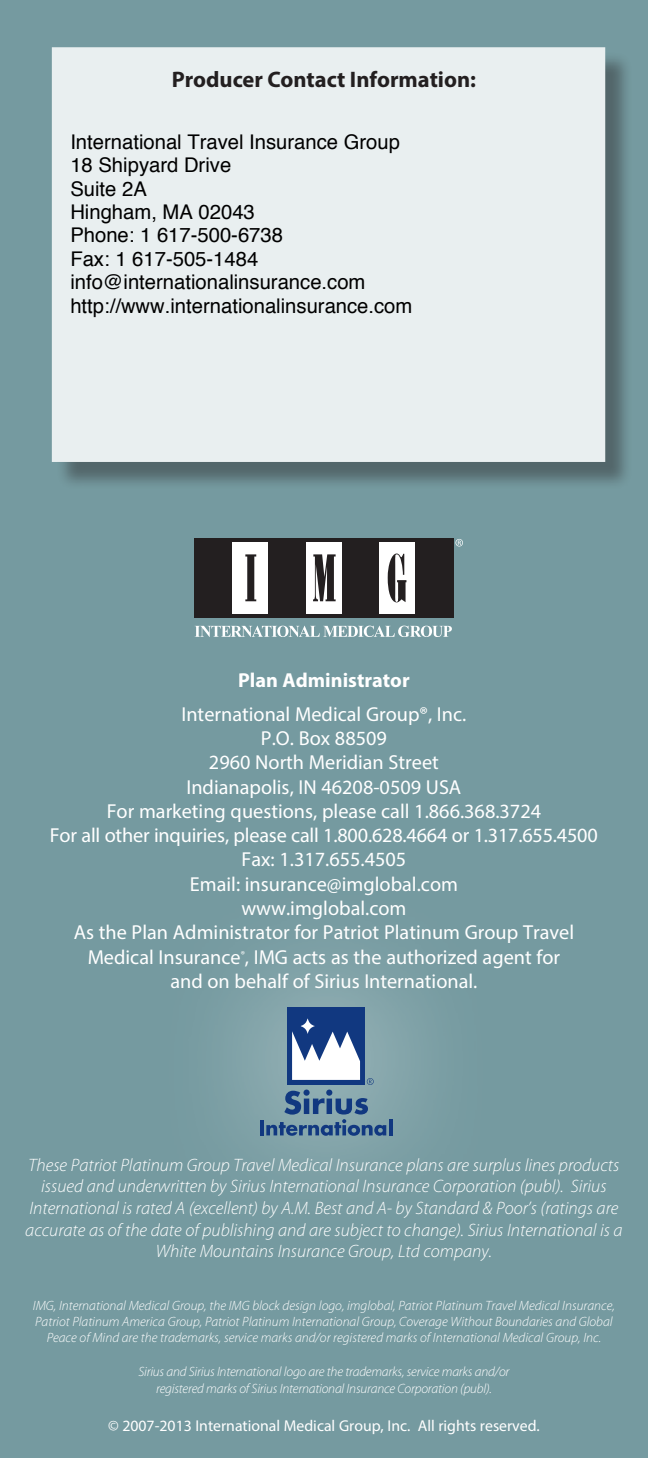
<style>
.page{position:relative;width:648px;height:1458px;background:#759aa0}
.page>*{position:absolute;margin:0;border:0;box-sizing:border-box;transform-origin:0 0}
.t1{font:700 22.5px "Myriad Pro";color:#231f20}
.t2{font:20.25px/24.3px "Myriad Pro";color:#fff;text-align:center}
.t3{font:20.25px/23.4px "Helvetica";color:#000}
.t4{font:700 20.25px "Myriad Pro";color:#fff}
.t5{font:italic 300 18px/21.6px "Myriad Pro";color:#fff;text-align:center}
.t6{font:15.75px "Myriad Pro";color:#fff}
.t7{font:italic 300 13.5px/16.2px "Myriad Pro";color:#fff;text-align:center}
</style>
<div class="page">
<div style="left:55px;top:51px;width:579px;height:439px;background:#231f20;opacity:.5"></div>
<div style="left:52px;top:47px;width:553px;height:415px;background:#e9eff0"></div>
<div style="left:194px;top:538px;width:260px;height:79px;background:#231f20"></div>
<div style="left:232px;top:542px;width:36px;height:71px;background:#fff"></div>
<div style="left:306px;top:542px;width:36px;height:71px;background:#fff"></div>
<div style="left:379px;top:542px;width:36px;height:71px;background:#fff"></div>
<svg style="left:245px;top:554px;width:11px;height:47px"></svg>
<svg style="left:313px;top:554px;width:23px;height:47px"></svg>
<svg style="left:388px;top:554px;width:18px;height:48px"></svg>
<svg style="left:195px;top:626px;width:257px;height:11px"></svg>
<svg style="left:455px;top:539px;width:8px;height:8px"></svg>
<div style="left:151px;top:879px;width:351px;height:385px;background:#fff;opacity:.79"></div>
<hr style="left:260px;top:1120px;width:4px;height:15px;background:#113880">
<hr style="left:389px;top:1119px;width:3px;height:16px;background:#113880">
<div style="left:287px;top:1007px;width:78px;height:78px;background:#113880"></div>
<svg style="left:266px;top:1019px;width:120px;height:117px"></svg>
<h1 class="t1" style="left:172px;top:65px;width:306px">Producer Contact Information:</h1>
<h2 class="t3" style="left:70px;top:132px;width:344px">International Travel Insurance Group<br>18 Shipyard Drive<br>Suite 2A<br>Hingham, MA 02043<br>Phone: 1 617-500-6738<br>Fax: 1 617-505-1484 info@internationalinsurance.com http://www.internationalinsurance.com</h2>
<h2 class="t4" style="left:238px;top:667px;width:173px">Plan Administrator</h2>
<p class="t2" style="left:50px;top:701px;width:549px">International Medical Group®, Inc.<br>P.O. Box 88509<br>2960 North Meridian Street<br>Indianapolis, IN 46208-0509 USA<br>For marketing questions, please call 1.866.368.3724<br>For all other inquiries, please call 1.800.628.4664 or 1.317.655.4500<br>Fax: 1.317.655.4505<br>Email: insurance@imglobal.com<br>www.imglobal.com<br>As the Plan Administrator for Patriot Platinum Group Travel Medical Insurance<sup>®</sup>, IMG acts as the authorized agent for<br>and on behalf of Sirius International.</p>
<p class="t5" style="left:25px;top:1155px;width:599px">These Patriot Platinum Group Travel Medical Insurance plans are surplus lines products issued and underwritten by Sirius International Insurance Corporation (publ). Sirius International is rated A (excellent) by A.M. Best and A- by Standard &amp; Poor’s (ratings are accurate as of the date of publishing and are subject to change). Sirius International is a White Mountains Insurance Group, Ltd company.</p>
<p class="t7" style="left:33px;top:1298px;width:584px">IMG, International Medical Group, the IMG block design logo, imglobal, Patriot Platinum Travel Medical Insurance,<br>Patriot Platinum America Group, Patriot Platinum International Group, Coverage Without Boundaries and Global<br>Peace of Mind are the trademarks, service marks and/or registered marks of International Medical Group, Inc.</p>
<p class="t7" style="left:138px;top:1364px;width:373px">Sirius and Sirius International logo are the trademarks, service marks and/or registered marks of Sirius International Insurance Corporation (publ).</p>
<p class="t6" style="left:108px;top:1416px;width:433px">© 2007-2013 International Medical Group, Inc. All rights reserved.</p>
</div>
